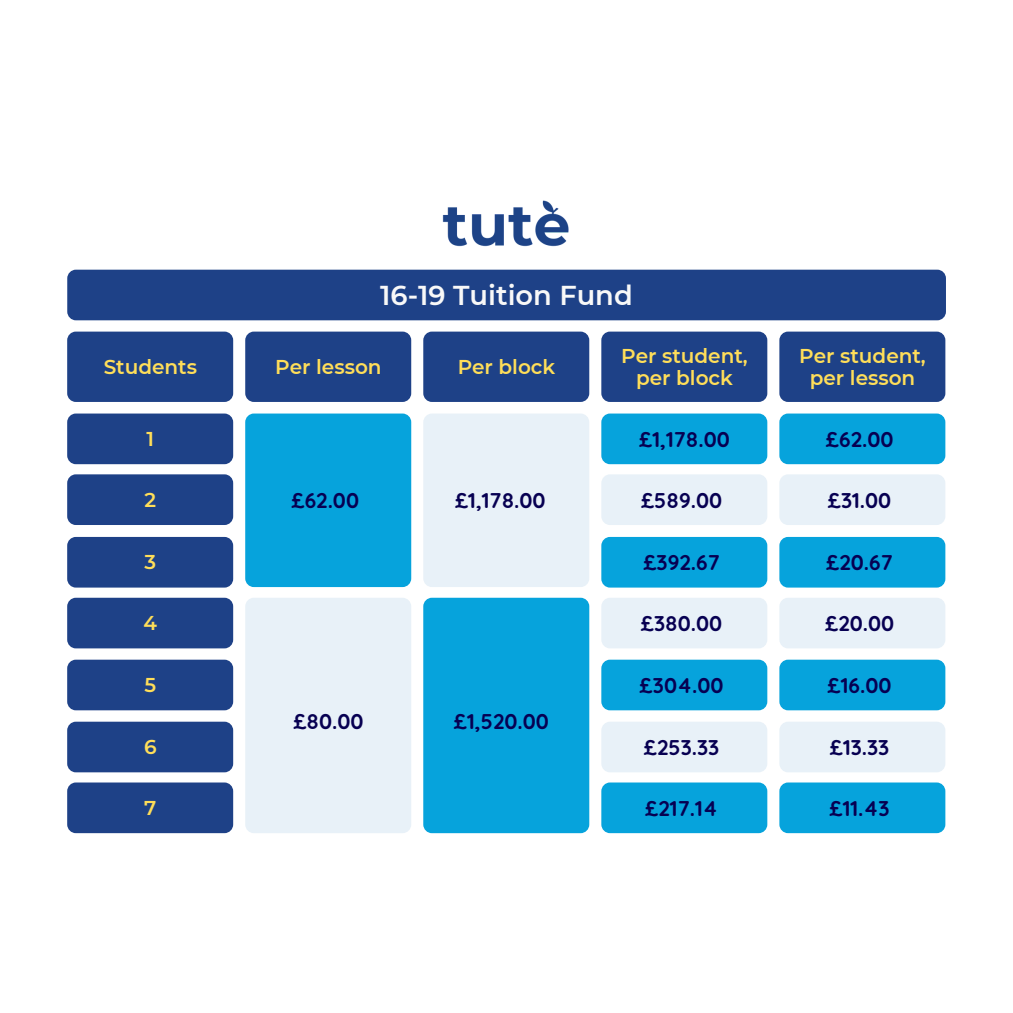
<style>
.page{position:relative;width:1013px;height:1013px;background:#fff}
.page>*{position:absolute;margin:0;border:0;box-sizing:border-box;transform-origin:0 0}
.t1{font:600 27.25px "Montserrat";color:#f8f8f8}
.t2{font:700 21.25px "Quicksand";color:#070052}
.t3{font:600 20px "Montserrat";color:#ffde59}
</style>
<div class="page">
<div style="left:67px;top:331px;width:166px;height:71px;background:#1e4187;border-radius:9px"></div>
<div style="left:245px;top:331px;width:166px;height:71px;background:#1e4187;border-radius:9px"></div>
<div style="left:423px;top:331px;width:166px;height:71px;background:#1e4187;border-radius:9px"></div>
<div style="left:601px;top:331px;width:166px;height:71px;background:#1e4187;border-radius:9px"></div>
<div style="left:779px;top:331px;width:166px;height:71px;background:#1e4187;border-radius:9px"></div>
<div style="left:67px;top:413px;width:166px;height:51px;background:#1e4187;border-radius:9px"></div>
<div style="left:245px;top:413px;width:166px;height:174px;background:#06a3dc;border-radius:9px"></div>
<div style="left:601px;top:413px;width:166px;height:51px;background:#06a3dc;border-radius:9px"></div>
<div style="left:779px;top:413px;width:166px;height:51px;background:#06a3dc;border-radius:9px"></div>
<div style="left:67px;top:474px;width:166px;height:51px;background:#1e4187;border-radius:9px"></div>
<div style="left:601px;top:474px;width:166px;height:51px;background:#e8f1f8;border-radius:9px"></div>
<div style="left:779px;top:474px;width:166px;height:51px;background:#e8f1f8;border-radius:9px"></div>
<div style="left:67px;top:537px;width:166px;height:50px;background:#1e4187;border-radius:9px"></div>
<div style="left:601px;top:537px;width:166px;height:50px;background:#06a3dc;border-radius:9px"></div>
<div style="left:779px;top:537px;width:166px;height:50px;background:#06a3dc;border-radius:9px"></div>
<div style="left:67px;top:597px;width:166px;height:51px;background:#1e4187;border-radius:9px"></div>
<div style="left:601px;top:597px;width:166px;height:51px;background:#e8f1f8;border-radius:9px"></div>
<div style="left:779px;top:597px;width:166px;height:51px;background:#e8f1f8;border-radius:9px"></div>
<div style="left:67px;top:659px;width:166px;height:51px;background:#1e4187;border-radius:9px"></div>
<div style="left:601px;top:659px;width:166px;height:51px;background:#06a3dc;border-radius:9px"></div>
<div style="left:779px;top:659px;width:166px;height:51px;background:#06a3dc;border-radius:9px"></div>
<div style="left:67px;top:270px;width:879px;height:50px;background:#1e4187;border-radius:9px"></div>
<div style="left:67px;top:721px;width:166px;height:51px;background:#1e4187;border-radius:9px"></div>
<div style="left:601px;top:721px;width:166px;height:51px;background:#e8f1f8;border-radius:9px"></div>
<div style="left:779px;top:721px;width:166px;height:51px;background:#e8f1f8;border-radius:9px"></div>
<div style="left:67px;top:782px;width:166px;height:51px;background:#1e4187;border-radius:9px"></div>
<div style="left:601px;top:782px;width:166px;height:51px;background:#06a3dc;border-radius:9px"></div>
<div style="left:779px;top:782px;width:166px;height:51px;background:#06a3dc;border-radius:9px"></div>
<img style="left:442px;top:200px;width:127px;height:47px">
<div style="left:245px;top:597px;width:166px;height:236px;background:#e8f1f8;border-radius:9px"></div>
<div style="left:423px;top:413px;width:166px;height:174px;background:#e8f1f8;border-radius:9px"></div>
<div style="left:423px;top:597px;width:166px;height:236px;background:#06a3dc;border-radius:9px"></div>
<p class="t1" style="left:380px;top:278px;width:254px">16-19 Tuition Fund</p>
<p class="t3" style="left:104px;top:354px;width:95px">Students</p>
<p class="t3" style="left:275px;top:354px;width:108px">Per lesson</p>
<p class="t3" style="left:457px;top:354px;width:99px">Per block</p>
<p class="t3" style="left:621px;top:344px;width:128px">Per student,</p>
<p class="t3" style="left:636px;top:365px;width:98px">per block</p>
<p class="t3" style="left:799px;top:344px;width:128px">Per student,</p>
<p class="t3" style="left:809px;top:365px;width:107px">per lesson</p>
<p class="t3" style="left:147px;top:426px;width:9px">1</p>
<p class="t2" style="left:639px;top:425px;width:92px">£1,178.00</p>
<p class="t2" style="left:825px;top:426px;width:69px">£62.00</p>
<p class="t3" style="left:144px;top:487px;width:13px">2</p>
<p class="t2" style="left:291px;top:487px;width:69px">£62.00</p>
<p class="t2" style="left:455px;top:487px;width:92px">£1,178.00</p>
<p class="t2" style="left:641px;top:486px;width:83px">£589.00</p>
<p class="t2" style="left:827px;top:486px;width:65px">£31.00</p>
<p class="t3" style="left:144px;top:550px;width:13px">3</p>
<p class="t2" style="left:643px;top:549px;width:78px">£392.67</p>
<p class="t2" style="left:826px;top:549px;width:68px">£20.67</p>
<p class="t3" style="left:144px;top:610px;width:15px">4</p>
<p class="t2" style="left:641px;top:609px;width:83px">£380.00</p>
<p class="t2" style="left:825px;top:610px;width:71px">£20.00</p>
<p class="t3" style="left:144px;top:672px;width:13px">5</p>
<p class="t2" style="left:639px;top:671px;width:85px">£304.00</p>
<p class="t2" style="left:827px;top:672px;width:65px">£16.00</p>
<p class="t2" style="left:293px;top:707px;width:72px">£80.00</p>
<p class="t2" style="left:454px;top:707px;width:96px">£1,520.00</p>
<p class="t3" style="left:144px;top:734px;width:14px">6</p>
<p class="t2" style="left:643px;top:733px;width:77px">£253.33</p>
<p class="t2" style="left:829px;top:734px;width:61px">£13.33</p>
<p class="t3" style="left:144px;top:795px;width:14px">7</p>
<p class="t2" style="left:645px;top:794px;width:74px">£217.14</p>
<p class="t2" style="left:829px;top:794px;width:62px">£11.43</p>
</div>
